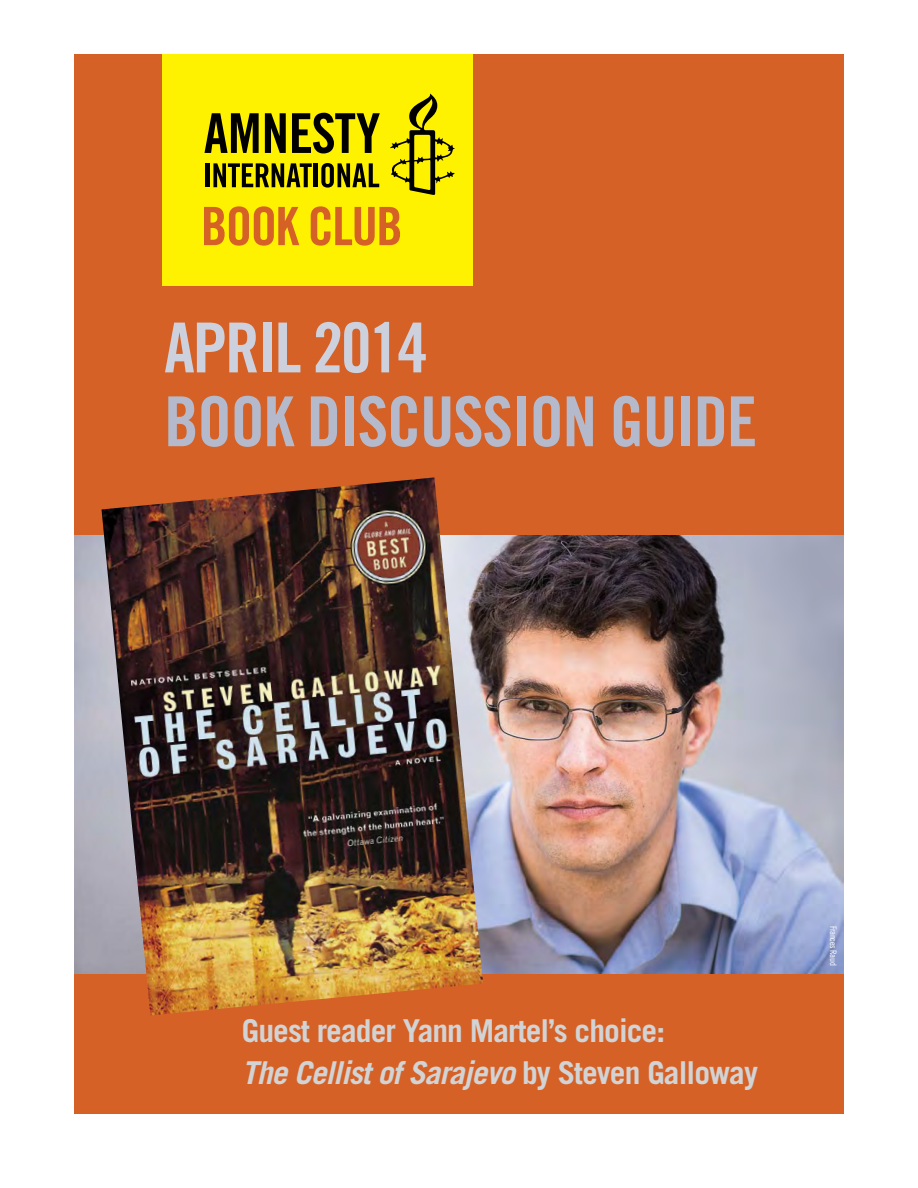
<style>
.page{position:relative;width:918px;height:1188px;background:#fff}
.page>*{position:absolute;margin:0;border:0;box-sizing:border-box;transform-origin:0 0}
.t1{font:69px "Trade Gothic Bold Cond Twenty";letter-spacing:-.02em;color:#b4bacc}
.t2{font:69px "Trade Gothic Bold Cond Twenty";letter-spacing:-.03em;color:#cdd1dd}
.t3{font:52.95px "Trade Gothic Bold Cond Twenty";letter-spacing:-.03em;color:#d56127}
.t4{font:700 31.5px/42.8px "Trade Gothic";letter-spacing:-.03em;color:#d1d3d4}
.t5{font:9px "Trade Gothic Cond Eighteen";letter-spacing:-.03em;color:#fff}
.s1{font-style:italic}
</style>
<div class="page">
<div style="left:74px;top:54px;width:770px;height:1060px;background:#d56127"></div>
<img style="left:483px;top:536px;width:361px;height:438px">
<img style="left:74px;top:536px;width:28px;height:438px">
<div style="left:162px;top:54px;width:310px;height:231px;background:#fff200"></div>
<svg style="left:390px;top:93px;width:65px;height:102px"></svg>
<hr style="left:205px;top:163px;width:4px;height:23px;background:#000">
<svg style="left:213px;top:163px;width:99px;height:24px"></svg>
<hr style="left:314px;top:163px;width:4px;height:23px;background:#000">
<svg style="left:321px;top:163px;width:58px;height:25px"></svg>
<svg style="left:204px;top:113px;width:55px;height:40px"></svg>
<svg style="left:265px;top:113px;width:21px;height:40px"></svg>
<svg style="left:292px;top:113px;width:88px;height:40px"></svg>
<img style="left:102px;top:477px;width:381px;height:538px">
<h2 class="t3" style="left:201px;top:194px;width:203px">BOOK CLUB</h2>
<h1 class="t2" style="left:164px;top:306px;width:265px">APRIL 2014</h1>
<h1 class="t1" style="left:164px;top:380px;width:595px">BOOK DISCUSSION GUIDE</h1>
<p class="t4" style="left:242px;top:1009px;width:518px">Guest reader Yann Martel’s choice:<br><span class="s1">The Cellist of Sarajevo</span> by Steven Galloway</p>
<p class="t5" style="left:839px;top:926px;width:42px;rotate:90deg">Frances Raud</p>
</div>
